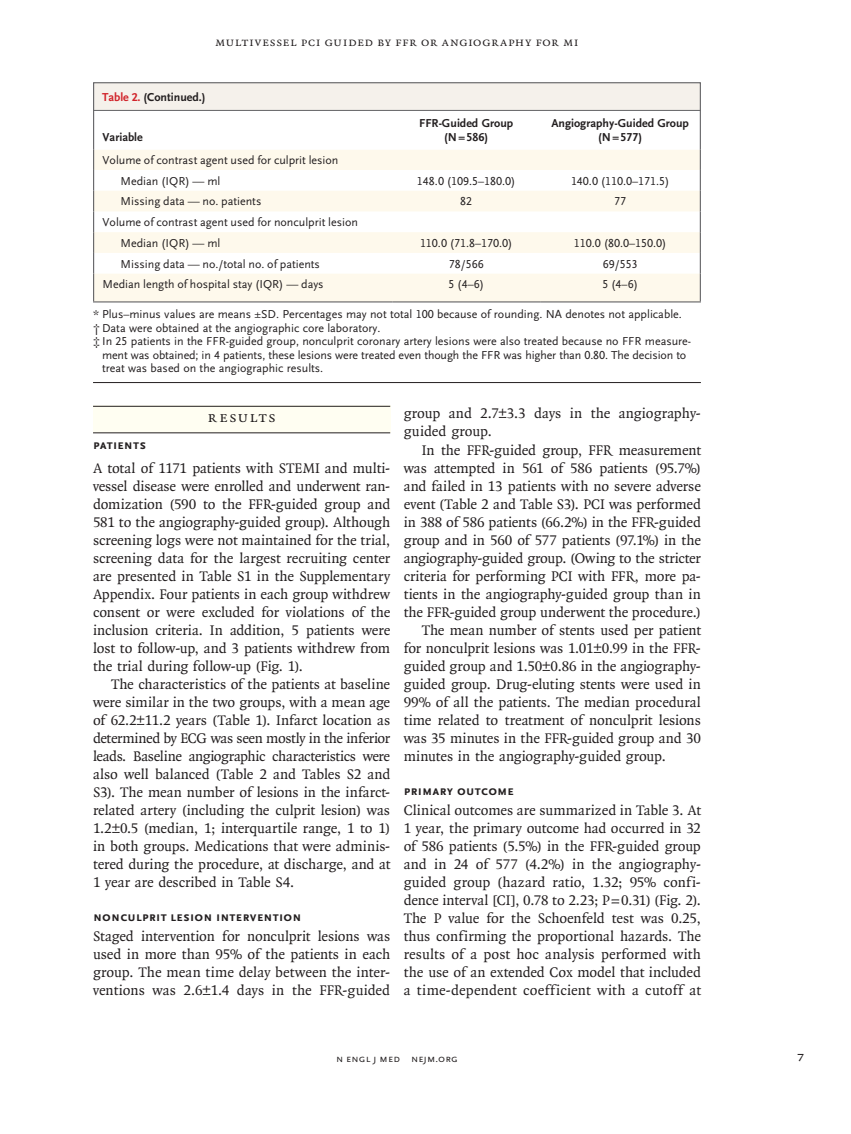
<style>
.page{position:relative;width:851px;height:1134px;background:#fff}
.page>*{position:absolute;margin:0;border:0;box-sizing:border-box;transform-origin:0 0}
.t1{font:15.75px "OTNEJM Quadraat Small Cap";letter-spacing:.09em;color:#231f20}
.t2{font:15px/18px "OTNEJM Quadraat";letter-spacing:-.005em;color:#231f20;text-align:justify}
.t3{font:14.25px "OTNEJM Quadraat Cap";color:#231f20}
.t4{font:700 13.5px "OTNEJM Scala Sans Small LF Cap";letter-spacing:.02em;color:#231f20}
.t5{font:12.75px "OTNEJM Quadraat Small Cap";letter-spacing:.045em;color:#231f20}
.t6{font:12px/20.7px "OTNEJM Scala Sans LF";color:#231f20}
.t7{font:700 12px/13.5px "OTNEJM Scala Sans LF";color:#231f20;text-align:center}
.t8{font:10.8px "OTNEJM Scala Sans LF Cap";letter-spacing:.01em;color:#231f20}
.s1{color:#d1232a}
</style>
<div class="page">
<div style="left:93px;top:406px;width:297px;height:27px;background:#fffef2"></div>
<hr style="left:93px;top:433px;width:297px;height:1px;background:#231f20">
<hr style="left:93px;top:406px;width:297px;height:1px;background:#231f20">
<svg style="left:94px;top:150px;width:605px;height:151px;fill:#fef9ec"></svg>
<hr style="left:93px;top:110px;width:1px;height:40px;background:#636366">
<hr style="left:699px;top:110px;width:1px;height:40px;background:#636366">
<svg style="left:93px;top:150px;width:1px;height:151px"></svg>
<svg style="left:699px;top:150px;width:1px;height:151px"></svg>
<hr style="left:93px;top:301px;width:299px;height:1px;background:#636366">
<hr style="left:392px;top:301px;width:148px;height:1px;background:#636366">
<hr style="left:540px;top:301px;width:161px;height:1px;background:#636366">
<div style="left:93px;top:83px;width:607px;height:28px;background:#f5f1eb"></div>
<div style="left:93px;top:82px;width:607px;height:29px;border:1px solid #636366"></div>
<hr style="left:93px;top:110px;width:607px;height:1px;background:#636366">
<hr style="left:93px;top:382px;width:607px;height:1px;background:#231f20">
<p class="t5" style="left:215px;top:35px;width:365px">Multivessel PCI Guided by FFR or Angiography for MI</p>
<p class="t7" style="left:102px;top:90px;width:105px"><span class="s1">Table 2.</span> (Continued.)</p>
<p class="t7" style="left:103px;top:130px;width:42px">Variable</p>
<p class="t7" style="left:419px;top:117px;width:96px">FFR-Guided Group (N=586)</p>
<p class="t7" style="left:551px;top:117px;width:139px">Angiography-Guided Group (N=577)</p>
<p class="t6" style="left:121px;top:150px;width:219px;text-indent:-18px">Volume of contrast agent used for culprit lesion<br>Median (IQR) — ml</p>
<p class="t6" style="left:417px;top:171px;width:100px">148.0 (109.5–180.0)</p>
<p class="t6" style="left:571px;top:171px;width:100px">140.0 (110.0–171.5)</p>
<p class="t6" style="left:121px;top:191px;width:142px">Missing data — no. patients</p>
<p class="t6" style="left:460px;top:191px;width:13px">82</p>
<p class="t6" style="left:614px;top:191px;width:13px">77</p>
<p class="t6" style="left:121px;top:212px;width:239px;text-indent:-18px">Volume of contrast agent used for nonculprit lesion<br>Median (IQR) — ml</p>
<p class="t6" style="left:420px;top:233px;width:94px">110.0 (71.8–170.0)</p>
<p class="t6" style="left:574px;top:233px;width:94px">110.0 (80.0–150.0)</p>
<p class="t6" style="left:121px;top:254px;width:201px">Missing data — no./total no. of patients</p>
<p class="t6" style="left:449px;top:254px;width:36px">78/566</p>
<p class="t6" style="left:602px;top:254px;width:36px">69/553</p>
<p class="t6" style="left:103px;top:274px;width:222px">Median length of hospital stay (IQR) — days</p>
<p class="t6" style="left:448px;top:274px;width:37px">5 (4–6)</p>
<p class="t6" style="left:602px;top:274px;width:37px">5 (4–6)</p>
<p class="t6" style="left:93px;top:304px;width:590px">* Plus–minus values are means ±SD. Percentages may not total 100 because of rounding. NA denotes not applicable.</p>
<p class="t6" style="left:93px;top:318px;width:289px">† Data were obtained at the angiographic core laboratory.</p>
<p class="t6" style="left:93px;top:331px;width:599px">‡ In 25 patients in the FFR-guided group, nonculprit coronary artery lesions were also treated because no FFR measure-</p>
<p class="t6" style="left:102px;top:345px;width:585px">ment was obtained; in 4 patients, these lesions were treated even though the FFR was higher than 0.80. The decision to</p>
<p class="t6" style="left:102px;top:358px;width:223px">treat was based on the angiographic results.</p>
<p class="t1" style="left:208px;top:408px;width:69px">Results</p>
<p class="t4" style="left:93px;top:438px;width:54px">Patients</p>
<p class="t2" style="left:93px;top:459px;width:299px">A total of 1171 patients with STEMI and multi&shy;vessel disease were enrolled and underwent ran&shy;domization (590 to the FFR-guided group and 581 to the angiography-guided group). Although screening logs were not maintained for the trial, screening data for the largest recruiting center are presented in Table S1 in the Supplementary Appendix. Four patients in each group withdrew consent or were excluded for violations of the inclusion criteria. In addition, 5 patients were lost to follow-up, and 3 patients withdrew from the trial during follow-up (Fig. 1).</p>
<p class="t2" style="left:93px;top:675px;width:299px;text-indent:18px">The characteristics of the patients at baseline were similar in the two groups, with a mean age of 62.2±11.2 years (Table 1). Infarct location as determined by ECG was seen mostly in the inferior leads. Baseline angiographic characteristics were also well balanced (Table 2 and Tables S2 and S3). The mean number of lesions in the infarct&shy;related artery (including the culprit lesion) was 1.2±0.5 (median, 1; interquartile range, 1 to 1) in both groups. Medications that were adminis&shy;tered during the procedure, at discharge, and at 1 year are described in Table S4.</p>
<p class="t4" style="left:93px;top:909px;width:210px">Nonculprit Lesion Intervention</p>
<p class="t2" style="left:93px;top:927px;width:299px">Staged intervention for nonculprit lesions was used in more than 95% of the patients in each group. The mean time delay between the inter&shy;ventions was 2.6±1.4 days in the FFR-guided</p>
<p class="t2" style="left:403px;top:405px;width:298px">group and 2.7±3.3 days in the angiography&shy;guided group.</p>
<p class="t2" style="left:421px;top:441px;width:281px">In the FFR-guided group, FFR measurement</p>
<p class="t2" style="left:403px;top:459px;width:299px">was attempted in 561 of 586 patients (95.7%)</p>
<p class="t2" style="left:403px;top:477px;width:299px">and failed in 13 patients with no severe adverse</p>
<p class="t2" style="left:403px;top:495px;width:298px">event (Table 2 and Table S3). PCI was performed</p>
<p class="t2" style="left:403px;top:513px;width:299px">in 388 of 586 patients (66.2%) in the FFR-guided</p>
<p class="t2" style="left:403px;top:531px;width:299px">group and in 560 of 577 patients (97.1%) in the</p>
<p class="t2" style="left:403px;top:549px;width:299px">angiography-guided group. (Owing to the stricter</p>
<p class="t2" style="left:403px;top:567px;width:298px">criteria for performing PCI with FFR, more pa-</p>
<p class="t2" style="left:403px;top:585px;width:299px">tients in the angiography-guided group than in</p>
<p class="t2" style="left:403px;top:603px;width:299px">the FFR-guided group underwent the procedure.)</p>
<p class="t2" style="left:421px;top:621px;width:280px">The mean number of stents used per patient</p>
<p class="t2" style="left:403px;top:639px;width:299px">for nonculprit lesions was 1.01±0.99 in the FFR-</p>
<p class="t2" style="left:403px;top:657px;width:298px">guided group and 1.50±0.86 in the angiography-</p>
<p class="t2" style="left:403px;top:675px;width:298px">guided group. Drug-eluting stents were used in</p>
<p class="t2" style="left:403px;top:693px;width:299px">99% of all the patients. The median procedural</p>
<p class="t2" style="left:403px;top:711px;width:299px">time related to treatment of nonculprit lesions</p>
<p class="t2" style="left:403px;top:729px;width:299px">was 35 minutes in the FFR-guided group and 30</p>
<p class="t2" style="left:403px;top:747px;width:263px">minutes in the angiography-guided group.</p>
<p class="t4" style="left:404px;top:783px;width:112px">Primary Outcome</p>
<p class="t2" style="left:404px;top:801px;width:299px">Clinical outcomes are summarized in Table 3. At 1 year, the primary outcome had occurred in 32 of 586 patients (5.5%) in the FFR-guided group and in 24 of 577 (4.2%) in the angiography&shy;guided group (hazard ratio, 1.32; 95% confi&shy;dence interval [CI], 0.78 to 2.23; P=0.31) (Fig. 2).<br>The P value for the Schoenfeld test was 0.25, thus confirming the proportional hazards. The results of a post hoc analysis performed with the use of an extended Cox model that included a time-dependent coefficient with a cutoff at</p>
<p class="t8" style="left:336px;top:1053px;width:123px">n engl j med nejm.org</p>
<p class="t3" style="left:797px;top:1048px;width:9px">7</p>
</div>
